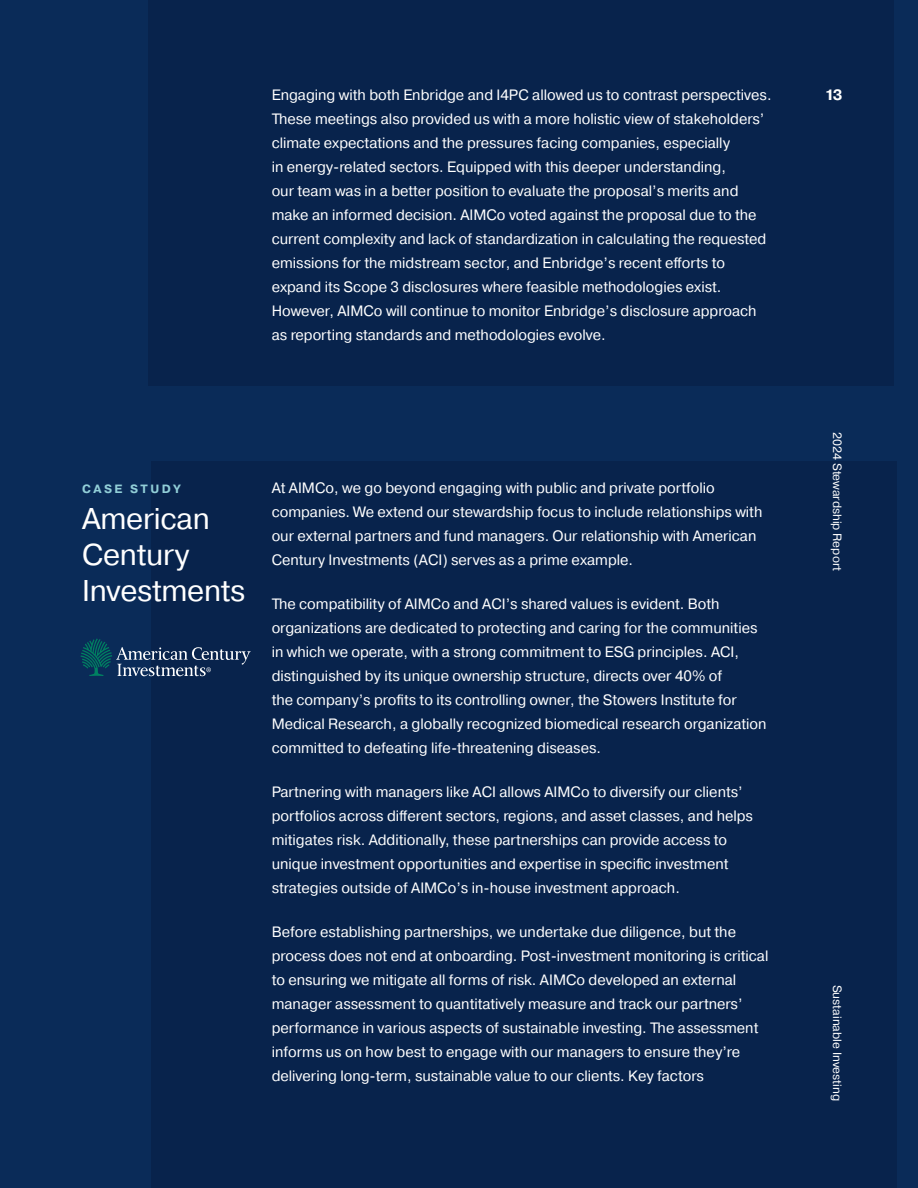
<style>
.page{position:relative;width:918px;height:1188px;background:#0a2b58}
.page>*{position:absolute;margin:0;border:0;box-sizing:border-box;transform-origin:0 0}
.t1{font:30px/36px "Pragmatica";letter-spacing:-.01em;color:#fff}
.t2{font:15px/24px "Pragmatica";color:#fff}
.t3{font:700 15px "Pragmatica";color:#fff}
.t4{font:12px "Pragmatica";color:#fff}
.t5{font:700 12px "Pragmatica";letter-spacing:.21em;color:#91ced7}
</style>
<div class="page">
<div style="left:152px;top:461px;width:745px;height:727px;background:#08234c"></div>
<div style="left:148px;top:0;width:745px;height:386px;background:#08234c"></div>
<svg style="left:81px;top:638px;width:170px;height:38px"></svg>
<p class="t2" style="left:272px;top:83px;width:501px">Engaging with both Enbridge and I4PC allowed us to contrast perspectives.<br>These meetings also provided us with a more holistic view of stakeholders’ climate expectations and the pressures facing companies, especially<br>in energy-related sectors. Equipped with this deeper understanding,<br>our team was in a better position to evaluate the proposal’s merits and make an informed decision. AIMCo voted against the proposal due to the current complexity and lack of standardization in calculating the requested emissions for the midstream sector, and Enbridge’s recent efforts to expand its Scope 3 disclosures where feasible methodologies exist.<br>However, AIMCo will continue to monitor Enbridge’s disclosure approach as reporting standards and methodologies evolve.</p>
<p class="t5" style="left:82px;top:481px;width:100px">CASE STUDY</p>
<h1 class="t1" style="left:82px;top:501px;width:165px">American<br>Century<br>Investments</h1>
<p class="t2" style="left:272px;top:476px;width:492px">At AIMCo, we go beyond engaging with public and private portfolio companies. We extend our stewardship focus to include relationships with our external partners and fund managers. Our relationship with American Century Investments (ACI) serves as a prime example.</p>
<p class="t2" style="left:272px;top:592px;width:496px">The compatibility of AIMCo and ACI’s shared values is evident. Both organizations are dedicated to protecting and caring for the communities in which we operate, with a strong commitment to ESG principles. ACI, distinguished by its unique ownership structure, directs over 40% of<br>the company’s profits to its controlling owner, the Stowers Institute for Medical Research, a globally recognized biomedical research organization committed to defeating life-threatening diseases.</p>
<p class="t2" style="left:272px;top:780px;width:483px">Partnering with managers like ACI allows AIMCo to diversify our clients’ portfolios across different sectors, regions, and asset classes, and helps mitigates risk. Additionally, these partnerships can provide access to unique investment opportunities and expertise in specific investment strategies outside of AIMCo’s in-house investment approach.</p>
<p class="t2" style="left:272px;top:921px;width:498px">Before establishing partnerships, we undertake due diligence, but the process does not end at onboarding. Post-investment monitoring is critical to ensuring we mitigate all forms of risk. AIMCo developed an external manager assessment to quantitatively measure and track our partners’ performance in various aspects of sustainable investing. The assessment informs us on how best to engage with our managers to ensure they’re delivering long-term, sustainable value to our clients. Key factors</p>
<p class="t3" style="left:825px;top:85px;width:19px">13</p>
<p class="t4" style="left:845px;top:432px;width:141px;rotate:90deg">2024 Stewardship Report</p>
<p class="t4" style="left:845px;top:985px;width:118px;rotate:90deg">Sustainable Investing</p>
</div>
